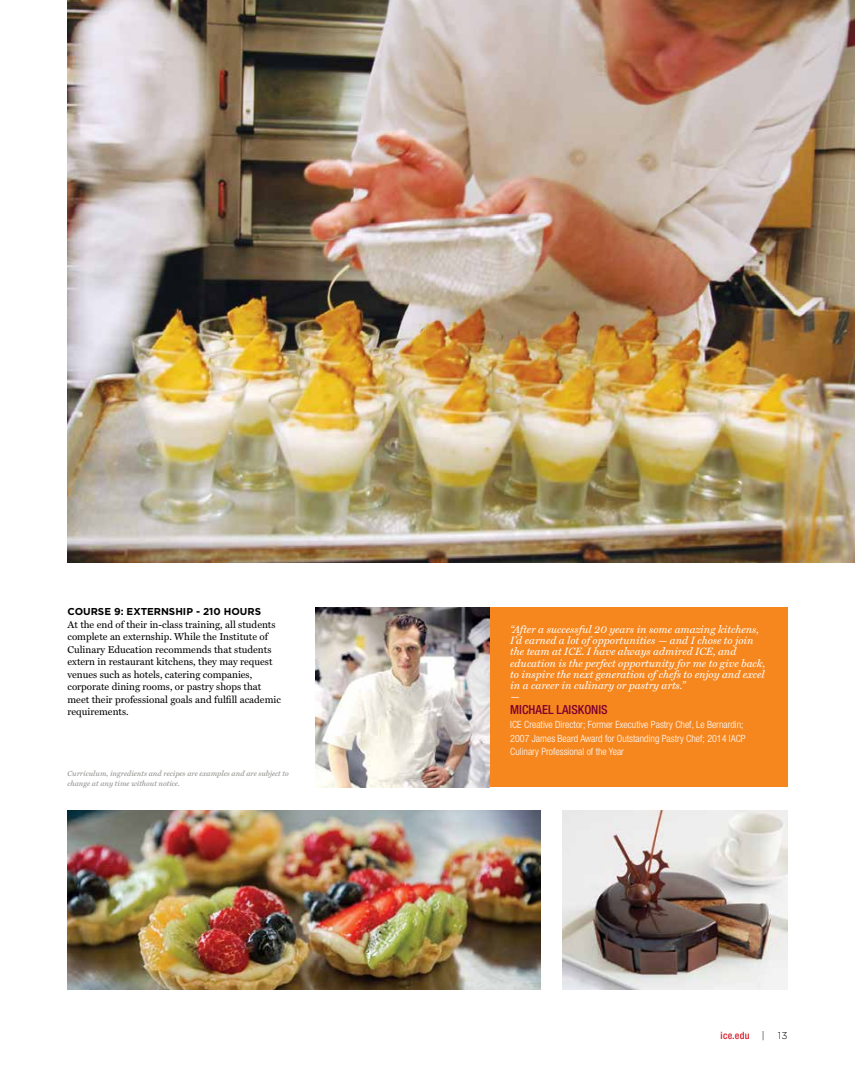
<style>
.page{position:relative;width:855px;height:1080px;background:#fff}
.page>*{position:absolute;margin:0;border:0;box-sizing:border-box;transform-origin:0 0}
.t1{font:500 condensed 12.5px "Helvetica Neue LT Std";color:#7d002e}
.t2{font:italic 10.62px/11.2px "Miller Text";color:#fff}
.t3{font:10px/12.5px "Miller Text";color:#000}
.t4{font:300 condensed 10px/13.8px "Helvetica Neue LT Std";color:#fff}
.t5{font:700 10px "Gotham";color:#000}
.t6{font:500 condensed 10px "Helvetica Neue LT Std";letter-spacing:.025em;color:#d51c29}
.t7{font:300 10px "Gotham";color:#000}
.t8{font:italic 7.5px/10px "Miller Text";color:#8a8b87}
.s1{font-family:"Gotham";font-weight:300;font-stretch:normal;color:#000}
</style>
<div class="page">
<div style="left:316px;top:608px;width:472px;height:180px;background:#f6871f"></div>
<img style="left:562px;top:810px;width:225px;height:180px">
<img style="left:68px;top:810px;width:472px;height:180px">
<img style="left:68px;top:0;width:787px;height:562px">
<img style="left:315px;top:608px;width:174px;height:180px">
<p class="t5" style="left:68px;top:605px;width:195px">COURSE 9: EXTERNSHIP - 210 HOURS</p>
<p class="t3" style="left:68px;top:619px;width:215px">At the end of their in-class training, all students complete an externship. While the Institute of Culinary Education recommends that students extern in restaurant kitchens, they may request venues such as hotels, catering companies, corporate dining rooms, or pastry shops that meet their professional goals and fulfill academic requirements.</p>
<p class="t8" style="left:68px;top:769px;width:223px">Curriculum, ingredients and recipes are examples and are subject to change at any time without notice.</p>
<p class="t2" style="left:510px;top:624px;width:257px">“After a successful 20 years in some amazing kitchens, I’d earned a lot of opportunities — and I chose to join the team at ICE. I have always admired ICE, and education is the perfect opportunity for me to give back, to inspire the next generation of chefs to enjoy and excel in a career in culinary or pastry arts.”<br>—</p>
<p class="t1" style="left:510px;top:702px;width:99px">MICHAEL LAISKONIS</p>
<p class="t4" style="left:510px;top:717px;width:237px">ICE Creative Director; Former Executive Pastry Chef, Le Bernardin;<br>2007 James Beard Award for Outstanding Pastry Chef; 2014 IACP<br>Culinary Professional of the Year</p>
<p class="t6" style="left:721px;top:1029px;width:45px">ice.edu <span class="s1">|</span></p>
<p class="t7" style="left:778px;top:1029px;width:11px">13</p>
</div>
